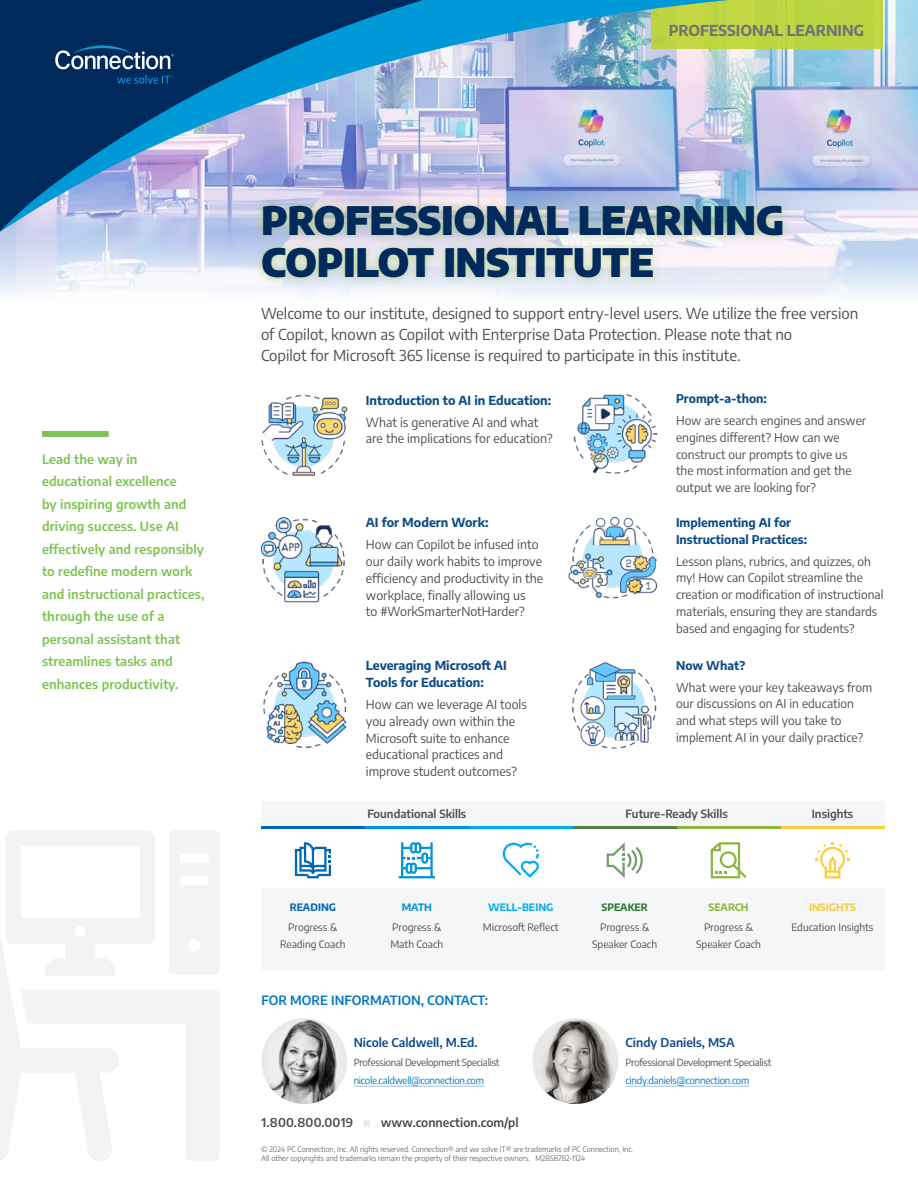
<style>
.page{position:relative;width:918px;height:1188px;background:#fff}
.page>*{position:absolute;margin:0;border:0;box-sizing:border-box;transform-origin:0 0}
.t1{font:900 39px/42px "Encode Sans";letter-spacing:-.01em;color:#002a5c}
.Bullet_L1{font:15px/21px "Encode Sans";color:#4b4c4d}
.Body{font:700 15px "Encode Sans";color:#717275}
.Bullet_L1-2{font:600 12.75px/22.5px "Encode Sans";letter-spacing:.01em;color:#7cc352}
.t2{font:600 12.75px "Encode Sans";color:#0076be}
.Bullet_L1-3{font:12.3px/16.8px "Encode Sans";color:#4b4c4d}
.Bullet_L1-4{font:700 12.3px/16.8px "Encode Sans";color:#0a4b88}
.Body-2{font:600 12.15px "Encode Sans";color:#0a4b88}
.t3{font:600 12.15px "Encode Sans";color:#4b4c4d}
.Bullet_L1-5{font:12px/16.8px "Encode Sans";color:#4b4c4d}
.Bullet_L1-6{font:700 12px/16.8px "Encode Sans";color:#0a4b88}
.Bullet_L1-7{font:600 11.25px "Encode Sans";color:#4b4c4d}
.Bullet_L1-8{font:10.2px/17px "Encode Sans";color:#4b4c4d;text-align:center}
.Bullet_L1-9{font:700 10.2px "Encode Sans";color:#00aeef}
.Bullet_L1-10{font:700 10.2px "Encode Sans";color:#fac83e}
.Bullet_L1-11{font:700 10.2px "Encode Sans";color:#0166b3}
.Bullet_L1-12{font:700 10.2px "Encode Sans";color:#2c7539}
.Bullet_L1-13{font:700 10.2px "Encode Sans";color:#8eb63e}
.Bullet_L1-14{font:700 10.2px "Encode Sans";color:#0095d9}
.Body-3{font:9.75px/18.3px "Encode Sans";letter-spacing:-.025em;color:#4b4c4d}
.Copyright{font:300 7.5px/9px "Encode Sans";color:#4b4c4d}
.s1{color:#0076be}
.s2{font-family:"Bundesbahn Pi Two";font-weight:400;font-size:12px;color:#e9ecef}
</style>
<div class="page">
<svg style="left:0;top:233px;width:918px;height:64px"></svg>
<svg style="left:0;top:233px;width:253px;height:10px;background:#bdcced"></svg>
<img style="left:0;top:0;width:918px;height:233px">
<svg style="left:55px;top:45px;width:119px;height:24px"></svg>
<svg style="left:117px;top:75px;width:57px;height:9px"></svg>
<div style="left:253px;top:196px;width:539px;height:91px;background:#a3cf57;opacity:.6"></div>
<img style="left:261px;top:395px;width:87px;height:81px">
<img style="left:573px;top:394px;width:85px;height:80px">
<img style="left:260px;top:516px;width:85px;height:87px">
<svg style="left:0;top:831px;width:220px;height:330px"></svg>
<img style="left:568px;top:516px;width:90px;height:83px">
<div style="left:42px;top:431px;width:67px;height:6px;background:#7cc352"></div>
<img style="left:572px;top:662px;width:85px;height:87px">
<img style="left:263px;top:661px;width:84px;height:87px">
<img style="left:261px;top:1018px;width:86px;height:86px;border-radius:43px">
<hr style="left:354px;top:1086px;width:130px;height:1px;background:#93c2e8">
<hr style="left:626px;top:1086px;width:123px;height:1px;background:#93c2e8">
<img style="left:533px;top:1018px;width:85px;height:86px;border-radius:43px">
<div style="left:261px;top:889px;width:624px;height:81px;background:#f5f6f7"></div>
<div style="left:261px;top:801px;width:624px;height:28px;background:#f5f6f7"></div>
<svg style="left:295px;top:842px;width:36px;height:36px"></svg>
<svg style="left:399px;top:842px;width:36px;height:36px"></svg>
<svg style="left:503px;top:843px;width:36px;height:35px"></svg>
<svg style="left:607px;top:842px;width:36px;height:36px"></svg>
<svg style="left:711px;top:842px;width:36px;height:36px"></svg>
<hr style="left:261px;top:826px;width:104px;height:3px;background:#0166b3">
<hr style="left:365px;top:826px;width:104px;height:3px;background:#0095d9">
<hr style="left:469px;top:826px;width:104px;height:3px;background:#00aeef">
<hr style="left:573px;top:826px;width:104px;height:3px;background:#53834a">
<hr style="left:677px;top:826px;width:104px;height:3px;background:#8eb63e">
<svg style="left:816px;top:842px;width:34px;height:36px"></svg>
<hr style="left:781px;top:826px;width:104px;height:3px;background:#fecc3e">
<p class="Body" style="left:669px;top:19px;width:197px">PROFESSIONAL LEARNING</p>
<p class="Bullet_L1-2" style="left:42px;top:447px;width:164px">Lead the way in educational excellence<br>by inspiring growth and driving success. Use AI effectively and responsibly to redefine modern work and instructional practices, through the use of a personal assistant that streamlines tasks and enhances productivity.</p>
<h1 class="t1" style="left:261px;top:196px;width:525px">PROFESSIONAL LEARNING<br>COPILOT INSTITUTE</h1>
<p class="Bullet_L1" style="left:261px;top:302px;width:599px">Welcome to our institute, designed to support entry-level users. We utilize the free version of Copilot, known as Copilot with Enterprise Data Protection. Please note that no<br>Copilot for Microsoft 365 license is required to participate in this institute.</p>
<p class="Bullet_L1-4" style="left:366px;top:391px;width:187px">Introduction to AI in Education:</p>
<p class="Bullet_L1-3" style="left:366px;top:413px;width:188px">What is generative AI and what are the implications for education?</p>
<p class="Bullet_L1-6" style="left:676px;top:389px;width:92px">Prompt-a-thon:</p>
<p class="Bullet_L1-5" style="left:676px;top:411px;width:192px">How are search engines and answer engines different? How can we construct our prompts to give us the most information and get the output we are looking for?</p>
<p class="Bullet_L1-4" style="left:366px;top:513px;width:124px">AI for Modern Work:</p>
<p class="Bullet_L1-3" style="left:366px;top:535px;width:179px">How can Copilot be infused into our daily work habits to improve efficiency and productivity in the workplace, finally allowing us<br>to #WorkSmarterNotHarder?</p>
<p class="Bullet_L1-4" style="left:366px;top:656px;width:142px">Leveraging Microsoft AI<br>Tools for Education:</p>
<p class="Bullet_L1-3" style="left:366px;top:695px;width:163px">How can we leverage AI tools you already own within the<br>Microsoft suite to enhance educational practices and improve student outcomes?</p>
<p class="Bullet_L1-6" style="left:676px;top:513px;width:133px">Implementing AI for<br>Instructional Practices:</p>
<p class="Bullet_L1-5" style="left:676px;top:552px;width:209px">Lesson plans, rubrics, and quizzes, oh my! How can Copilot streamline the creation or modification of instructional materials, ensuring they are standards based and engaging for students?</p>
<p class="Bullet_L1-6" style="left:676px;top:656px;width:71px">Now What?</p>
<p class="Bullet_L1-5" style="left:676px;top:678px;width:198px">What were your key takeaways from our discussions on AI in education and what steps will you take to implement AI in your daily practice?</p>
<p class="Bullet_L1-7" style="left:367px;top:806px;width:101px">Foundational Skills</p>
<p class="Bullet_L1-7" style="left:626px;top:806px;width:104px">Future-Ready Skills</p>
<p class="Bullet_L1-7" style="left:812px;top:806px;width:43px">Insights</p>
<p class="Bullet_L1-11" style="left:290px;top:900px;width:48px">READING</p>
<p class="Bullet_L1-8" style="left:280px;top:918px;width:67px">Progress &amp;<br>Reading Coach</p>
<p class="Bullet_L1-14" style="left:402px;top:900px;width:32px">MATH</p>
<p class="Bullet_L1-8" style="left:390px;top:918px;width:55px;text-align:left">Progress &amp;<br>Math Coach</p>
<p class="Bullet_L1-9" style="left:488px;top:900px;width:67px">WELL-BEING</p>
<p class="Bullet_L1-8" style="left:483px;top:918px;width:77px">Microsoft Reflect</p>
<p class="t2" style="left:261px;top:991px;width:228px">FOR MORE INFORMATION, CONTACT:</p>
<p class="Body-2" style="left:354px;top:1034px;width:125px">Nicole Caldwell, M.Ed.</p>
<p class="Body-3" style="left:354px;top:1052px;width:147px">Professional Development Specialist <span class="s1">nicole.caldwell@connection.com</span></p>
<p class="t3" style="left:261px;top:1114px;width:259px">1.800.800.0019 <span class="s2">J</span> www.connection.com/pl</p>
<p class="Bullet_L1-12" style="left:602px;top:900px;width:48px">SPEAKER</p>
<p class="Bullet_L1-8" style="left:592px;top:918px;width:66px">Progress &amp;<br>Speaker Coach</p>
<p class="Bullet_L1-13" style="left:709px;top:900px;width:42px">SEARCH</p>
<p class="Bullet_L1-8" style="left:696px;top:918px;width:66px">Progress &amp;<br>Speaker Coach</p>
<p class="Body-2" style="left:626px;top:1034px;width:111px">Cindy Daniels, MSA</p>
<p class="Body-3" style="left:626px;top:1052px;width:147px">Professional Development Specialist <span class="s1">cindy.daniels@connection.com</span></p>
<p class="Copyright" style="left:261px;top:1144px;width:374px">© 2024 PC Connection, Inc. All rights reserved. Connection® and we solve IT® are trademarks of PC Connection, Inc.<br>All other copyrights and trademarks remain the property of their respective owners. M2858782-1124</p>
<p class="Bullet_L1-10" style="left:809px;top:900px;width:49px">INSIGHTS</p>
<p class="Bullet_L1-8" style="left:792px;top:918px;width:84px">Education Insights</p>
</div>
